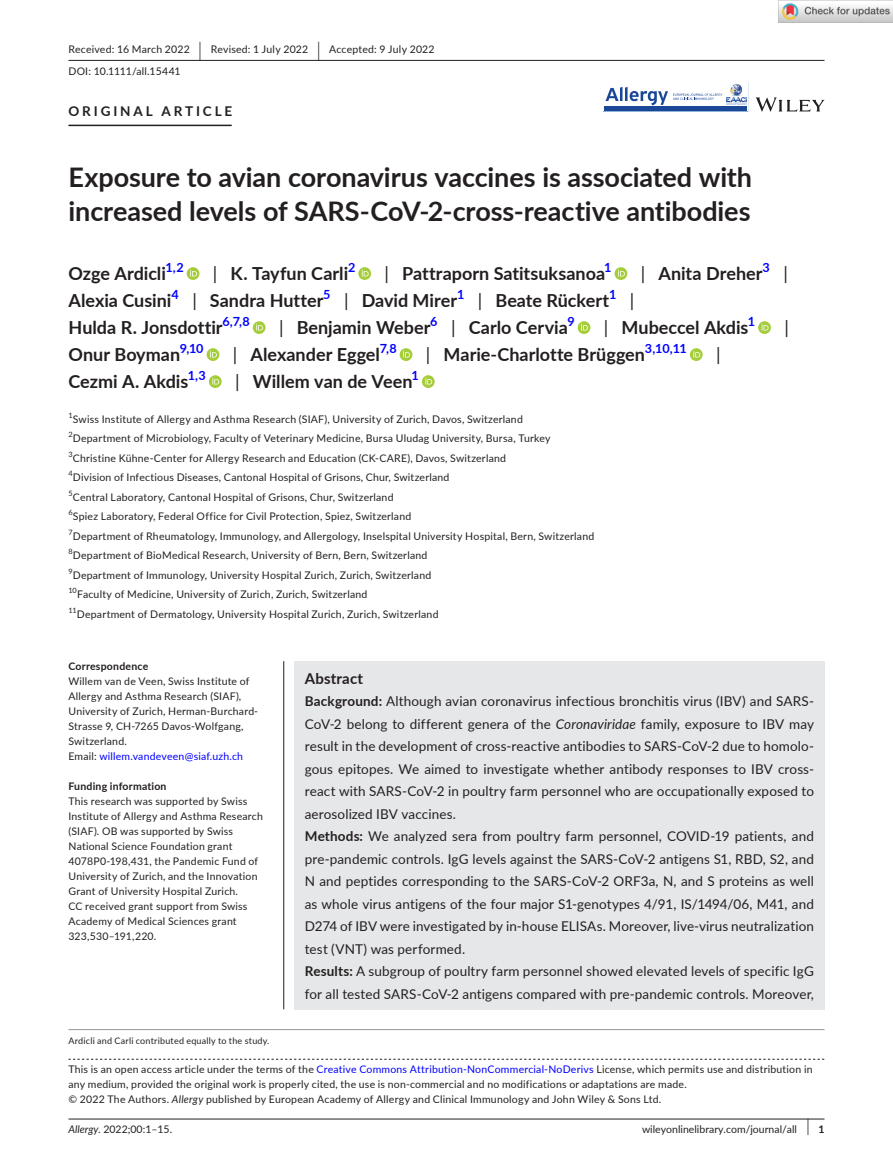
<style>
.page{position:relative;width:893px;height:1174px;background:#fff}
.page>*{position:absolute;margin:0;border:0;box-sizing:border-box;transform-origin:0 0}
.t1{font:700 27px/34.5px "Lato";letter-spacing:-.005em;color:#231f20}
.t2{font:700 18px "Lato";color:#231f20}
.t3{font:18px "Lato";color:#231f20}
.t4{font:700 15px "Lato";letter-spacing:.015em;color:#231f20}
.t5{font:13.5px/22.5px "Lato";letter-spacing:.01em;color:#231f20}
.t6{font:700 13.5px "Lato";letter-spacing:.215em;color:#231f20}
.t7{font:700 12.6px "Lato";color:#00f}
.t8{font:10.5px/15px "Lato";letter-spacing:.02em;color:#231f20}
.t9{font:10.5px "Lato";color:#231f20}
.t10{font:700 10.5px "Lato";letter-spacing:.02em;color:#231f20}
.t11{font:9px "Lato";letter-spacing:.025em;color:#231f20}
.s1{font-size:19.65px}
.s2{font-weight:400}
.s3{color:#00f}
.s4{font-weight:700}
.s5{font-style:italic}
.s6{font-size:17.4px}
</style>
<div class="page">
<hr style="left:68px;top:1118px;width:756px;height:1px;background:#231f20">
<svg style="left:756px;top:97px;width:68px;height:15px"></svg>
<svg style="left:603px;top:86px;width:145px;height:26px"></svg>
<div style="left:604px;top:106px;width:143px;height:5px;background:#1b4896"></div>
<img style="left:725px;top:84px;width:22px;height:21px">
<hr style="left:68px;top:60px;width:756px;height:1px;background:#231f20">
<hr style="left:68px;top:125px;width:164px;height:1px;background:#231f20">
<svg style="left:187px;top:267px;width:12px;height:13px"></svg>
<svg style="left:190px;top:269px;width:7px;height:7px"></svg>
<svg style="left:358px;top:267px;width:13px;height:13px"></svg>
<svg style="left:362px;top:269px;width:7px;height:7px"></svg>
<svg style="left:615px;top:267px;width:12px;height:13px"></svg>
<svg style="left:618px;top:269px;width:7px;height:7px"></svg>
<svg style="left:253px;top:321px;width:13px;height:13px"></svg>
<svg style="left:256px;top:323px;width:7px;height:7px"></svg>
<svg style="left:578px;top:321px;width:12px;height:13px"></svg>
<svg style="left:581px;top:323px;width:7px;height:7px"></svg>
<svg style="left:758px;top:321px;width:13px;height:13px"></svg>
<svg style="left:762px;top:323px;width:6px;height:7px"></svg>
<svg style="left:207px;top:348px;width:12px;height:13px"></svg>
<svg style="left:210px;top:350px;width:7px;height:7px"></svg>
<svg style="left:400px;top:348px;width:12px;height:13px"></svg>
<svg style="left:403px;top:350px;width:7px;height:7px"></svg>
<svg style="left:690px;top:348px;width:13px;height:13px"></svg>
<svg style="left:693px;top:350px;width:7px;height:7px"></svg>
<svg style="left:209px;top:375px;width:13px;height:13px"></svg>
<svg style="left:212px;top:377px;width:7px;height:7px"></svg>
<svg style="left:422px;top:375px;width:13px;height:13px"></svg>
<svg style="left:425px;top:377px;width:7px;height:7px"></svg>
<svg style="left:68px;top:1058px;width:756px;height:1px"></svg>
<hr style="left:68px;top:1029px;width:756px;height:1px;background:#939598">
<div style="left:294px;top:661px;width:530px;height:348px;background:#e6e7e9"></div>
<hr style="left:283px;top:661px;width:1px;height:348px;background:#231f20">
<img style="left:779px;top:0;width:114px;height:23px">
<p class="t8" style="left:68px;top:38px;width:368px;line-height:21.8px">Received: 16 March 2022 <span class="s1">|</span> Revised: 1 July 2022 <span class="s1">|</span> Accepted: 9 July 2022<br>DOI: 10.1111/all.15441</p>
<p class="t6" style="left:68px;top:101px;width:165px">ORIGINAL ARTICLE</p>
<h1 class="t1" style="left:68px;top:159px;width:685px">Exposure to avian coronavirus vaccines is associated with increased levels of SARS-CoV-2-cross-reactive antibodies</h1>
<h2 class="t2" style="left:68px;top:260px;width:99px">Ozge Ardicli</h2>
<p class="t7" style="left:165px;top:258px;width:20px">1,2</p>
<h2 class="t2" style="left:213px;top:260px;width:137px"><span class="s2">|</span> K. Tayfun Carli</h2>
<p class="t7" style="left:348px;top:258px;width:9px">2</p>
<h2 class="t2" style="left:385px;top:260px;width:222px"><span class="s2">|</span> Pattraporn Satitsuksanoa</h2>
<p class="t7" style="left:604px;top:258px;width:9px">1</p>
<h2 class="t2" style="left:641px;top:260px;width:123px"><span class="s2">|</span> Anita Dreher</h2>
<p class="t7" style="left:763px;top:258px;width:9px">3</p>
<h2 class="t3" style="left:783px;top:260px;width:6px">|</h2>
<h2 class="t2" style="left:68px;top:287px;width:105px">Alexia Cusini</h2>
<p class="t7" style="left:172px;top:285px;width:9px">4</p>
<h2 class="t2" style="left:192px;top:287px;width:133px"><span class="s2">|</span> Sandra Hutter</h2>
<p class="t7" style="left:323px;top:285px;width:9px">5</p>
<h2 class="t2" style="left:344px;top:287px;width:115px"><span class="s2">|</span> David Mirer</h2>
<p class="t7" style="left:457px;top:285px;width:9px">1</p>
<h2 class="t2" style="left:478px;top:287px;width:133px"><span class="s2">|</span> Beate Rückert</h2>
<p class="t7" style="left:609px;top:285px;width:9px">1</p>
<h2 class="t3" style="left:630px;top:287px;width:6px">|</h2>
<h2 class="t2" style="left:68px;top:314px;width:156px">Hulda R. Jonsdottir</h2>
<p class="t7" style="left:222px;top:312px;width:29px">6,7,8</p>
<h2 class="t2" style="left:279px;top:314px;width:153px"><span class="s2">|</span> Benjamin Weber</h2>
<p class="t7" style="left:430px;top:312px;width:9px">6</p>
<h2 class="t2" style="left:451px;top:314px;width:118px"><span class="s2">|</span> Carlo Cervia</h2>
<p class="t7" style="left:567px;top:312px;width:9px">9</p>
<h2 class="t2" style="left:604px;top:314px;width:146px"><span class="s2">|</span> Mubeccel Akdis</h2>
<p class="t7" style="left:748px;top:312px;width:9px">1</p>
<h2 class="t3" style="left:784px;top:314px;width:6px">|</h2>
<h2 class="t2" style="left:68px;top:341px;width:113px">Onur Boyman</h2>
<p class="t7" style="left:180px;top:339px;width:25px">9,10</p>
<h2 class="t2" style="left:233px;top:341px;width:149px"><span class="s2">|</span> Alexander Eggel</h2>
<p class="t7" style="left:380px;top:339px;width:18px">7,8</p>
<h2 class="t2" style="left:426px;top:341px;width:221px"><span class="s2">|</span> Marie-Charlotte Brüggen</h2>
<p class="t7" style="left:645px;top:339px;width:43px">3,10,11</p>
<h2 class="t3" style="left:716px;top:341px;width:6px">|</h2>
<h2 class="t2" style="left:68px;top:368px;width:121px">Cezmi A. Akdis</h2>
<p class="t7" style="left:188px;top:366px;width:20px">1,3</p>
<h2 class="t2" style="left:235px;top:368px;width:179px"><span class="s2">|</span> Willem van de Veen</h2>
<p class="t7" style="left:412px;top:366px;width:9px">1</p>
<p class="t8" style="left:68px;top:408px;width:527px;line-height:19.5px"><sup>1</sup>Swiss Institute of Allergy and Asthma Research (SIAF), University of Zurich, Davos, Switzerland<br><sup>2</sup>Department of Microbiology, Faculty of Veterinary Medicine, Bursa Uludag University, Bursa, Turkey <sup>3</sup>Christine Kühne-Center for Allergy Research and Education (CK-CARE), Davos, Switzerland<br><sup>4</sup>Division of Infectious Diseases, Cantonal Hospital of Grisons, Chur, Switzerland<br><sup>5</sup>Central Laboratory, Cantonal Hospital of Grisons, Chur, Switzerland<br><sup>6</sup>Spiez Laboratory, Federal Office for Civil Protection, Spiez, Switzerland<br><sup>7</sup>Department of Rheumatology, Immunology, and Allergology, Inselspital University Hospital, Bern, Switzerland <sup>8</sup>Department of BioMedical Research, University of Bern, Bern, Switzerland<br><sup>9</sup>Department of Immunology, University Hospital Zurich, Zurich, Switzerland<br><sup>10</sup>Faculty of Medicine, University of Zurich, Zurich, Switzerland<br><sup>11</sup>Department of Dermatology, University Hospital Zurich, Zurich, Switzerland</p>
<p class="t10" style="left:68px;top:658px;width:81px">Correspondence</p>
<p class="t8" style="left:68px;top:673px;width:191px">Willem van de Veen, Swiss Institute of Allergy and Asthma Research (SIAF), University of Zurich, Herman-Burchard-Strasse 9, CH-7265 Davos-Wolfgang, Switzerland.<br>Email: <span class="s3">willem.vandeveen@siaf.uzh.ch</span></p>
<p class="t10" style="left:68px;top:778px;width:100px">Funding information</p>
<p class="t8" style="left:68px;top:793px;width:196px">This research was supported by Swiss Institute of Allergy and Asthma Research (SIAF). OB was supported by Swiss National Science Foundation grant 4078P0-198,431, the Pandemic Fund of University of Zurich, and the Innovation Grant of University Hospital Zurich.<br>CC received grant support from Swiss Academy of Medical Sciences grant 323,530–191,220.</p>
<p class="t11" style="left:68px;top:1033px;width:202px">Ardicli and Carli contributed equally to the study.</p>
<h3 class="t4" style="left:305px;top:667px;width:60px">Abstract</h3>
<p class="t5" style="left:305px;top:689px;width:511px"><span class="s4">Background:</span> Although avian coronavirus infectious bronchitis virus (IBV) and SARS-CoV-2 belong to different genera of the <span class="s5">Coronaviridae</span> family, exposure to IBV may result in the development of cross-reactive antibodies to SARS-CoV-2 due to homolo&shy;gous epitopes. We aimed to investigate whether antibody responses to IBV cross&shy;react with SARS-CoV-2 in poultry farm personnel who are occupationally exposed to aerosolized IBV vaccines.<br><span class="s4">Methods:</span> We analyzed sera from poultry farm personnel, COVID-19 patients, and pre-pandemic controls. IgG levels against the SARS-CoV-2 antigens S1, RBD, S2, and N and peptides corresponding to the SARS-CoV-2 ORF3a, N, and S proteins as well as whole virus antigens of the four major S1-genotypes 4/91, IS/1494/06, M41, and D274 of IBV were investigated by in-house ELISAs. Moreover, live-virus neutralization test (VNT) was performed.<br><span class="s4">Results:</span> A subgroup of poultry farm personnel showed elevated levels of specific IgG for all tested SARS-CoV-2 antigens compared with pre-pandemic controls. Moreover,</p>
<p class="t8" style="left:68px;top:1061px;width:746px">This is an open access article under the terms of the <span class="s3">Creative Commons Attribution-NonCommercial-NoDerivs</span> License, which permits use and distribution in any medium, provided the original work is properly cited, the use is non-commercial and no modifications or adaptations are made.<br>© 2022 The Authors. <span class="s5">Allergy</span> published by European Academy of Allergy and Clinical Immunology and John Wiley &amp; Sons Ltd.</p>
<p class="t8" style="left:68px;top:1121px;width:105px"><span class="s5">Allergy.</span> 2022;00:1–15.</p>
<p class="t9" style="left:642px;top:1121px;width:184px">wileyonlinelibrary.com/journal/all <span class="s6">|</span> <span class="s4">1</span></p>
</div>
